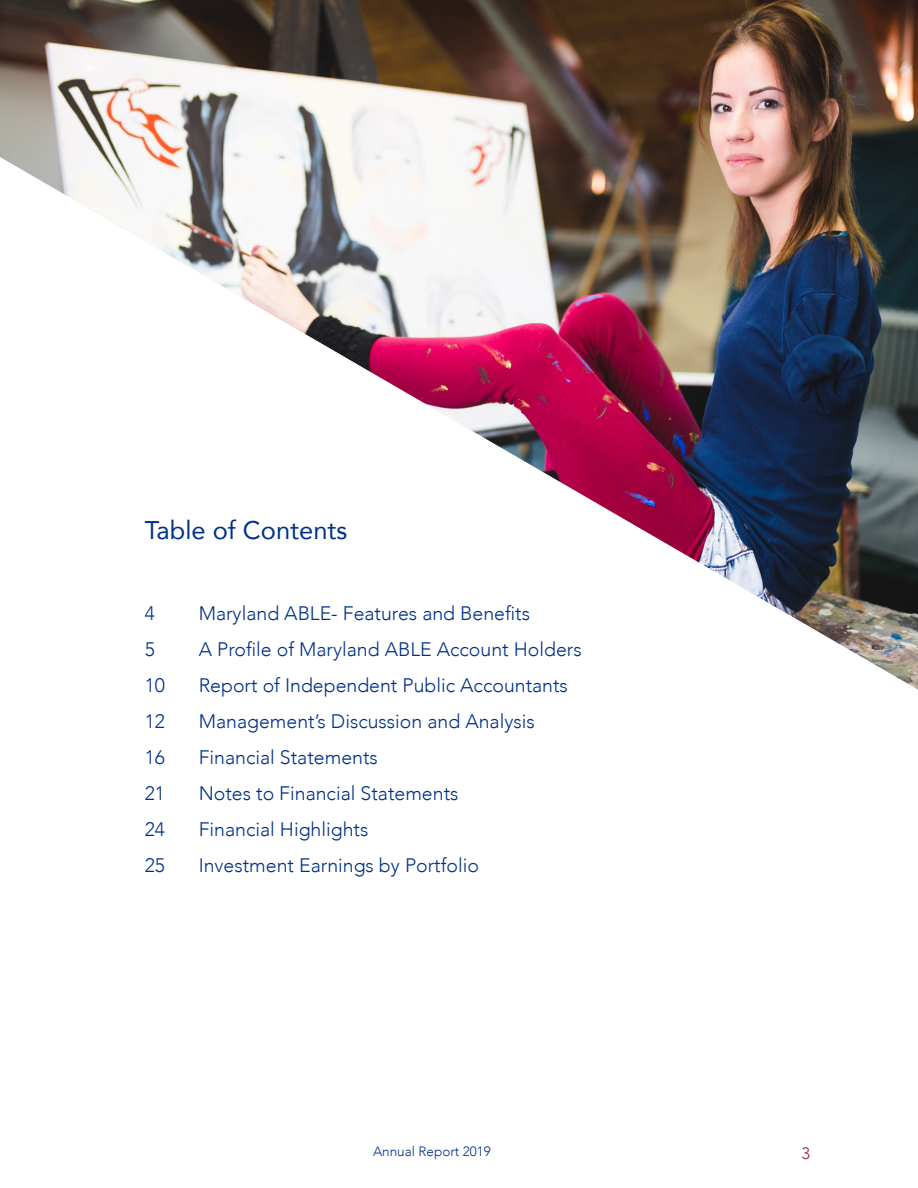
<style>
.page{position:relative;width:918px;height:1188px;background:#fff}
.page>*{position:absolute;margin:0;border:0;box-sizing:border-box;transform-origin:0 0}
.t1{font:25.5px "Avenir";color:#003186}
.Body_text{font:300 19.5px "Avenir";color:#003186}
.t2{font:300 16.5px "Avenir";color:#a22240}
.t3{font:300 13.5px "Avenir";color:#003186}
</style>
<div class="page">
<img style="left:0;top:0;width:918px;height:690px">
<p class="t1" style="left:145px;top:509px;width:204px">Table of Contents</p>
<p class="Body_text" style="left:145px;top:602px;width:12px">4</p>
<p class="Body_text" style="left:199px;top:602px;width:333px">Maryland ABLE- Features and Benefits</p>
<p class="Body_text" style="left:145px;top:638px;width:12px">5</p>
<p class="Body_text" style="left:199px;top:638px;width:384px">A Profile of Maryland ABLE Account Holders</p>
<p class="Body_text" style="left:145px;top:674px;width:22px">10</p>
<p class="Body_text" style="left:199px;top:674px;width:371px">Report of Independent Public Accountants</p>
<p class="Body_text" style="left:145px;top:710px;width:22px">12</p>
<p class="Body_text" style="left:199px;top:710px;width:337px">Management’s Discussion and Analysis</p>
<p class="Body_text" style="left:145px;top:746px;width:22px">16</p>
<p class="Body_text" style="left:199px;top:746px;width:181px">Financial Statements</p>
<p class="Body_text" style="left:145px;top:782px;width:22px">21</p>
<p class="Body_text" style="left:199px;top:782px;width:261px">Notes to Financial Statements</p>
<p class="Body_text" style="left:145px;top:818px;width:22px">24</p>
<p class="Body_text" style="left:199px;top:818px;width:171px">Financial Highlights</p>
<p class="Body_text" style="left:145px;top:853px;width:22px">25</p>
<p class="Body_text" style="left:199px;top:853px;width:282px">Investment Earnings by Portfolio</p>
<p class="t3" style="left:373px;top:1143px;width:119px">Annual Report 2019</p>
<p class="t2" style="left:801px;top:1143px;width:10px">3</p>
</div>
